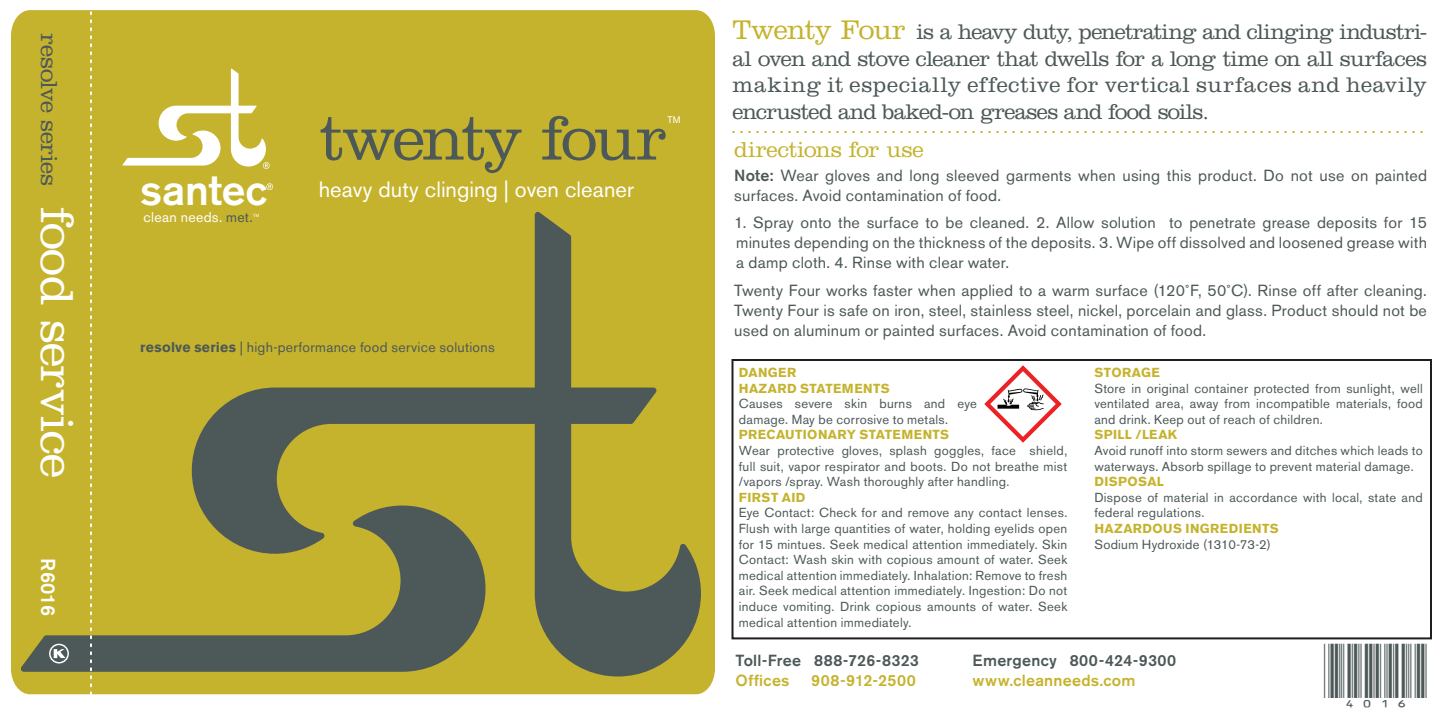
<style>
.page{position:relative;width:1440px;height:720px;background:#fff}
.page>*{position:absolute;margin:0;border:0;box-sizing:border-box;transform-origin:0 0}
.t1{font:300 64px "Clarendon";letter-spacing:-.04em;color:#4d5858}
.t2{font:300 48px "Clarendon";letter-spacing:-.005em;color:#fff}
.t3{font:500 42.2px "Akzidenz Grotesk BE";letter-spacing:-.005em;color:#fff}
.t4{font:300 24px "Clarendon";letter-spacing:-.01em;color:#4d5858}
.t5{font:300 22.4px "Clarendon";letter-spacing:-.005em;color:#c5b32e}
.t6{font:300 22px/26.4px "Clarendon";letter-spacing:-.025em;color:#4d5858;text-align:justify}
.t7{font:22px "Akzidenz Grotesk BE";letter-spacing:.005em;color:#fff}
.t8{font:500 20px "Akzidenz Grotesk BE";letter-spacing:.005em;color:#fff}
.t9{font:17.8px "ID Automation HC39 M";color:#4d5858}
.t10{font:16px/20px "Akzidenz Grotesk BE";letter-spacing:.015em;color:#4d5858;text-align:justify}
.t11{font:500 16px "Akzidenz Grotesk BE";letter-spacing:.015em;color:#4d5858}
.t12{font:500 16px "Akzidenz Grotesk BE";letter-spacing:.02em;color:#c5b32e}
.t13{font:14px "Akzidenz Grotesk BE";letter-spacing:.02em;color:#4d5858}
.t14{font:14px "Akzidenz Grotesk BE";letter-spacing:.02em;color:#fff}
.t15{font:13px/15.6px "Akzidenz Grotesk BE";letter-spacing:.025em;color:#4d5858}
.t16{font:700 13px/15.6px "Akzidenz Grotesk BE";letter-spacing:.03em;color:#c5b32e}
.t17{font:9.6px "Akzidenz Grotesk BE";color:#fff}
.t18{font:4.4px "Akzidenz Grotesk BE";color:#fff}
.s1{color:#4d5858}
.s2{font-weight:700}
.s3{font-size:28px;color:#c5b32e}
.s4{font-weight:500}
</style>
<div class="page">
<div style="left:11px;top:10px;width:704px;height:684px;background:#c5b32e"></div>
<svg style="left:21px;top:506px;width:465px;height:166px;background:#9a923c"></svg>
<svg style="left:192px;top:388px;width:343px;height:166px;background:#8d8841"></svg>
<svg style="left:535px;top:212px;width:166px;height:465px;background:#97903d"></svg>
<svg style="left:90px;top:10px;width:2px;height:684px"></svg>
<svg style="left:266px;top:183px;width:7px;height:7px"></svg>
<svg style="left:123px;top:69px;width:147px;height:100px"></svg>
<svg style="left:732px;top:131px;width:691px;height:2px"></svg>
<svg style="left:49px;top:644px;width:20px;height:20px"></svg>
<img style="left:984px;top:366px;width:77px;height:76px">
<div style="left:732px;top:359px;width:700px;height:280px;border:2px solid #211e1e"></div>
<h3 class="t4" style="left:63px;top:33px;width:155px;rotate:90deg">resolve series</h3>
<h2 class="t2" style="left:85px;top:207px;width:273px;rotate:90deg">food service</h2>
<h3 class="t8" style="left:60px;top:558px;width:59px;rotate:90deg">R6016</h3>
<h3 class="t3" style="left:140px;top:165px;width:128px">santec</h3>
<p class="t14" style="left:144px;top:209px;width:111px">clean needs. <span class="s1">met.</span></p>
<p class="t18" style="left:253px;top:213px;width:8px">TM</p>
<h1 class="t1" style="left:319px;top:101px;width:350px">twenty four</h1>
<p class="t17" style="left:668px;top:114px;width:14px">TM</p>
<h3 class="t7" style="left:319px;top:176px;width:317px">heavy duty clinging | oven cleaner</h3>
<p class="t13" style="left:140px;top:339px;width:356px"><span class="s2">resolve series</span> | high-performance food service solutions</p>
<p class="t6" style="left:732px;top:19px;width:696px"><span class="s3">Twenty Four</span> is a heavy duty, penetrating and clinging industri&shy;al oven and stove cleaner that dwells for a long time on all surfaces making it especially effective for vertical surfaces and heavily encrusted and baked-on greases and food soils.</p>
<h3 class="t5" style="left:734px;top:136px;width:191px">directions for use</h3>
<p class="t10" style="left:734px;top:165px;width:694px"><span class="s4">Note:</span> Wear gloves and long sleeved garments when using this product. Do not use on painted surfaces. Avoid contamination of food.</p>
<p class="t10" style="left:734px;top:213px;width:694px">1. Spray onto the surface to be cleaned. 2. Allow solution to penetrate grease deposits for 15 minutes depending on the thickness of the deposits. 3. Wipe off dissolved and loosened grease with a damp cloth. 4. Rinse with clear water.</p>
<p class="t10" style="left:734px;top:280px;width:694px">Twenty Four works faster when applied to a warm surface (120˚F, 50˚C). Rinse off after cleaning.<br>Twenty Four is safe on iron, steel, stainless steel, nickel, porcelain and glass. Product should not be used on aluminum or painted surfaces. Avoid contamination of food.</p>
<p class="t16" style="left:739px;top:365px;width:152px">DANGER<br>HAZARD STATEMENTS</p>
<p class="t15" style="left:739px;top:396px;width:240px">Causes severe skin burns and eye damage. May be corrosive to metals.</p>
<p class="t16" style="left:739px;top:427px;width:212px">PRECAUTIONARY STATEMENTS</p>
<p class="t15" style="left:739px;top:443px;width:330px;text-align:justify">Wear protective gloves, splash goggles, face shield, full suit, vapor respirator and boots. Do not breathe mist /vapors /spray. Wash thoroughly after handling.</p>
<p class="t16" style="left:739px;top:490px;width:68px">FIRST AID</p>
<p class="t15" style="left:739px;top:505px;width:330px;text-align:justify">Eye Contact: Check for and remove any contact lenses.<br>Flush with large quantities of water, holding eyelids open for 15 mintues. Seek medical attention immediately. Skin Contact: Wash skin with copious amount of water. Seek medical attention immediately. Inhalation: Remove to fresh air. Seek medical attention immediately. Ingestion: Do not induce vomiting. Drink copious amounts of water. Seek medical attention immediately.</p>
<p class="t16" style="left:1094px;top:365px;width:67px">STORAGE</p>
<p class="t15" style="left:1094px;top:380px;width:330px;text-align:justify">Store in original container protected from sunlight, well ventilated area, away from incompatible materials, food and drink. Keep out of reach of children.</p>
<p class="t16" style="left:1094px;top:427px;width:84px">SPILL /LEAK</p>
<p class="t15" style="left:1094px;top:443px;width:330px">Avoid runoff into storm sewers and ditches which leads to waterways. Absorb spillage to prevent material damage.</p>
<p class="t16" style="left:1094px;top:474px;width:71px">DISPOSAL</p>
<p class="t15" style="left:1094px;top:490px;width:330px">Dispose of material in accordance with local, state and federal regulations.</p>
<p class="t16" style="left:1094px;top:521px;width:186px">HAZARDOUS INGREDIENTS</p>
<p class="t15" style="left:1094px;top:536px;width:178px">Sodium Hydroxide (1310-73-2)</p>
<p class="t11" style="left:736px;top:651px;width:185px">Toll-Free 888-726-8323</p>
<p class="t12" style="left:736px;top:671px;width:56px">Offices</p>
<p class="t12" style="left:811px;top:671px;width:106px">908-912-2500</p>
<p class="t11" style="left:973px;top:651px;width:205px">Emergency 800-424-9300</p>
<p class="t12" style="left:973px;top:671px;width:164px">www.cleanneeds.com</p>
<h3 class="t9" style="left:1324px;top:681px;width:105px">(4016)</h3>
</div>
